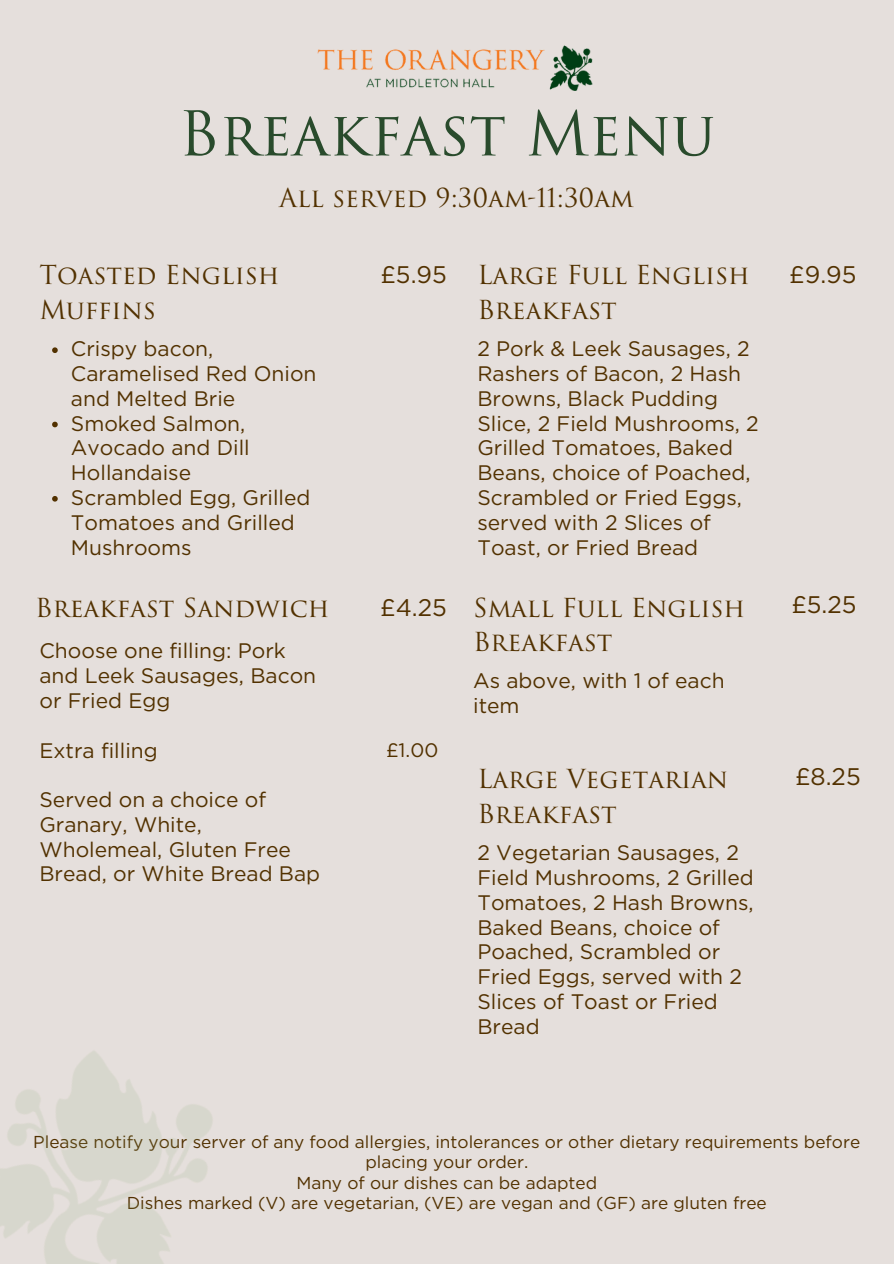
<style>
.page{position:relative;width:894px;height:1264px;background:#fff}
.page>*{position:absolute;margin:0;border:0;box-sizing:border-box;transform-origin:0 0}
.t1{font:60px "Trajan Pro 3";color:#294b2c}
.t2{font:25.5px/34.8px "Trajan Pro 3";color:#523100}
.t3{font:24px "Gotham";color:#523100}
.t4{font:21px/24.8px "Gotham";color:#523100}
.t5{font:19.5px "Gotham";color:#523100}
.t6{font:17.25px/20.2px "Gotham";color:#523100;text-align:center}
</style>
<div class="page">
<div style="left:0;top:0;width:893px;height:1263px;background:#e5dfdc"></div>
<img style="left:317px;top:45px;width:275px;height:45px">
<svg style="left:52px;top:347px;width:6px;height:6px"></svg>
<svg style="left:52px;top:421px;width:6px;height:6px"></svg>
<svg style="left:52px;top:496px;width:6px;height:5px"></svg>
<h1 class="t1" style="left:178px;top:110px;width:538px">Breakfast Menu</h1>
<h3 class="t2" style="left:279px;top:183px;width:356px">All served 9:30am-11:30am</h3>
<h2 class="t2" style="left:39px;top:260px;width:241px">Toasted English<br>Muffins</h2>
<h2 class="t4" style="left:71px;top:338px;width:247px">Crispy bacon,<br>Caramelised Red Onion and Melted Brie</h2>
<h2 class="t4" style="left:71px;top:412px;width:180px">Smoked Salmon,<br>Avocado and Dill<br>Hollandaise</h2>
<p class="t4" style="left:71px;top:486px;width:241px">Scrambled Egg, Grilled<br>Tomatoes and Grilled<br>Mushrooms</p>
<p class="t2" style="left:35px;top:592px;width:296px">Breakfast Sandwich</p>
<h3 class="t4" style="left:39px;top:639px;width:248px">Choose one filling: Pork</h3>
<h3 class="t4" style="left:39px;top:664px;width:278px">and Leek Sausages, Bacon or Fried Egg</h3>
<h2 class="t4" style="left:39px;top:738px;width:120px">Extra filling</h2>
<h2 class="t4" style="left:39px;top:788px;width:282px">Served on a choice of<br>Granary, White,<br>Wholemeal, Gluten Free<br>Bread, or White Bread Bap</h2>
<p class="t3" style="left:380px;top:264px;width:68px">£5.95</p>
<h2 class="t3" style="left:380px;top:596px;width:68px">£4.25</h2>
<p class="t5" style="left:386px;top:741px;width:54px">£1.00</p>
<h2 class="t2" style="left:477px;top:260px;width:274px">Large Full English<br>Breakfast</h2>
<h2 class="t4" style="left:477px;top:338px;width:283px">2 Pork &amp; Leek Sausages, 2<br>Rashers of Bacon, 2 Hash<br>Browns, Black Pudding<br>Slice, 2 Field Mushrooms, 2<br>Grilled Tomatoes, Baked<br>Beans, choice of Poached,<br>Scrambled or Fried Eggs, served with 2 Slices of<br>Toast, or Fried Bread</h2>
<h2 class="t2" style="left:473px;top:592px;width:273px">Small Full English</h2>
<h2 class="t2" style="left:473px;top:627px;width:141px">Breakfast</h2>
<h3 class="t4" style="left:473px;top:669px;width:253px">As above, with 1 of each item</h3>
<p class="t2" style="left:477px;top:764px;width:252px">Large Vegetarian<br>Breakfast</p>
<h2 class="t4" style="left:477px;top:841px;width:278px">2 Vegetarian Sausages, 2<br>Field Mushrooms, 2 Grilled<br>Tomatoes, 2 Hash Browns,<br>Baked Beans, choice of<br>Poached, Scrambled or<br>Fried Eggs, served with 2<br>Slices of Toast or Fried<br>Bread</h2>
<h2 class="t3" style="left:789px;top:264px;width:69px">£9.95</h2>
<h3 class="t3" style="left:791px;top:593px;width:67px">£5.25</h3>
<p class="t3" style="left:794px;top:765px;width:67px">£8.25</p>
<h3 class="t6" style="left:33px;top:1132px;width:828px">Please notify your server of any food allergies, intolerances or other dietary requirements before placing your order.</h3>
<h3 class="t6" style="left:296px;top:1173px;width:302px">Many of our dishes can be adapted</h3>
<h3 class="t6" style="left:127px;top:1193px;width:641px">Dishes marked (V) are vegetarian, (VE) are vegan and (GF) are gluten free</h3>
</div>
